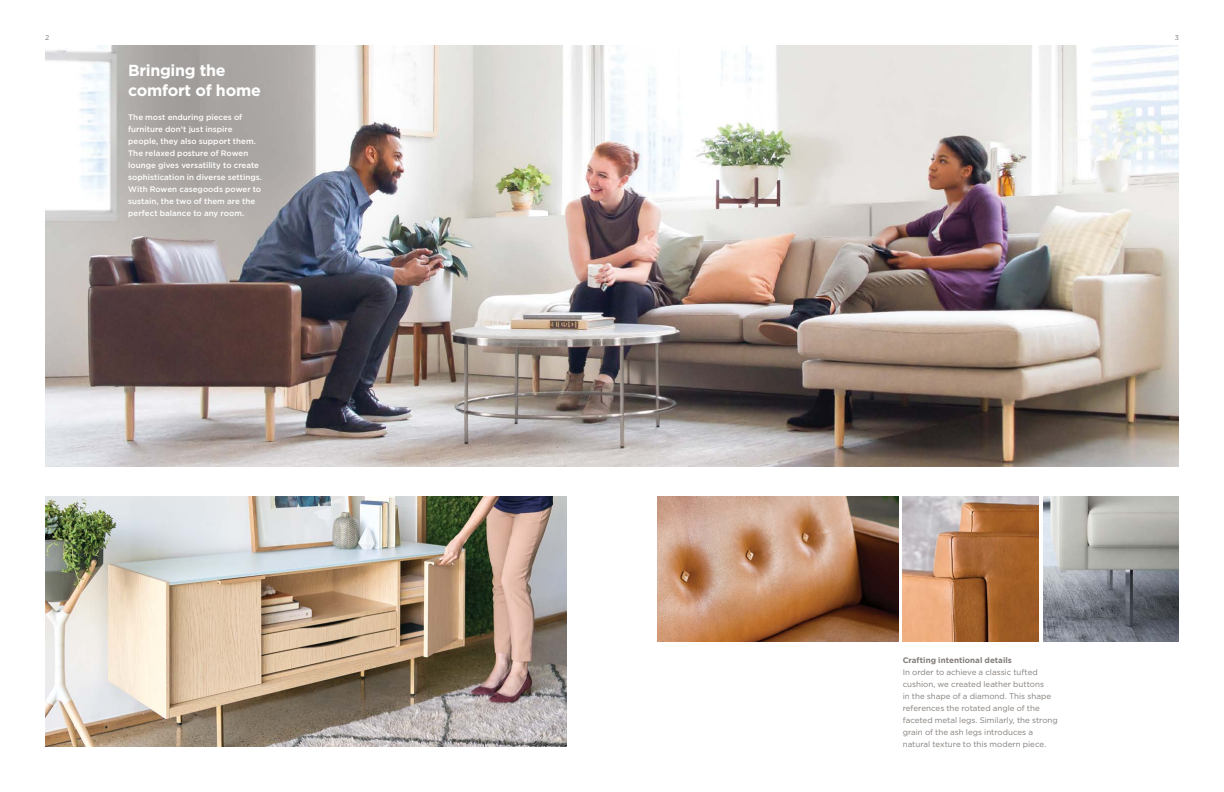
<style>
.page{position:relative;width:1224px;height:792px;background:#fff}
.page>*{position:absolute;margin:0;border:0;box-sizing:border-box;transform-origin:0 0}
.t1{font:700 16px/20px "Gotham";letter-spacing:-.015em;color:#fff}
.t2{font:500 8px/12px "Gotham";color:#fff}
.t3{font:8px/12px "Gotham";color:#827c78}
.t4{font:700 8px "Gotham";letter-spacing:.005em;color:#827c78}
.t5{font:7px "Gotham";color:#827c78}
</style>
<div class="page">
<img style="left:657px;top:497px;width:241px;height:145px">
<img style="left:903px;top:497px;width:136px;height:145px">
<img style="left:1043px;top:497px;width:136px;height:145px">
<img style="left:45px;top:45px;width:1134px;height:421px">
<img style="left:45px;top:497px;width:522px;height:250px">
<p class="t5" style="left:45px;top:33px;width:6px">2</p>
<p class="t5" style="left:1175px;top:33px;width:6px">3</p>
<h1 class="t1" style="left:128px;top:60px;width:134px">Bringing the comfort of home</h1>
<p class="t2" style="left:128px;top:111px;width:135px">The most enduring pieces of furniture don’t just inspire people, they also support them.<br>The relaxed posture of Rowen lounge gives versatility to create sophistication in diverse settings.<br>With Rowen casegoods power to sustain, the two of them are the perfect balance to any room.</p>
<p class="t4" style="left:903px;top:655px;width:111px">Crafting intentional details</p>
<p class="t3" style="left:903px;top:666px;width:157px">In order to achieve a classic tufted cushion, we created leather buttons<br>in the shape of a diamond. This shape references the rotated angle of the faceted metal legs. Similarly, the strong grain of the ash legs introduces a natural texture to this modern piece.</p>
</div>
